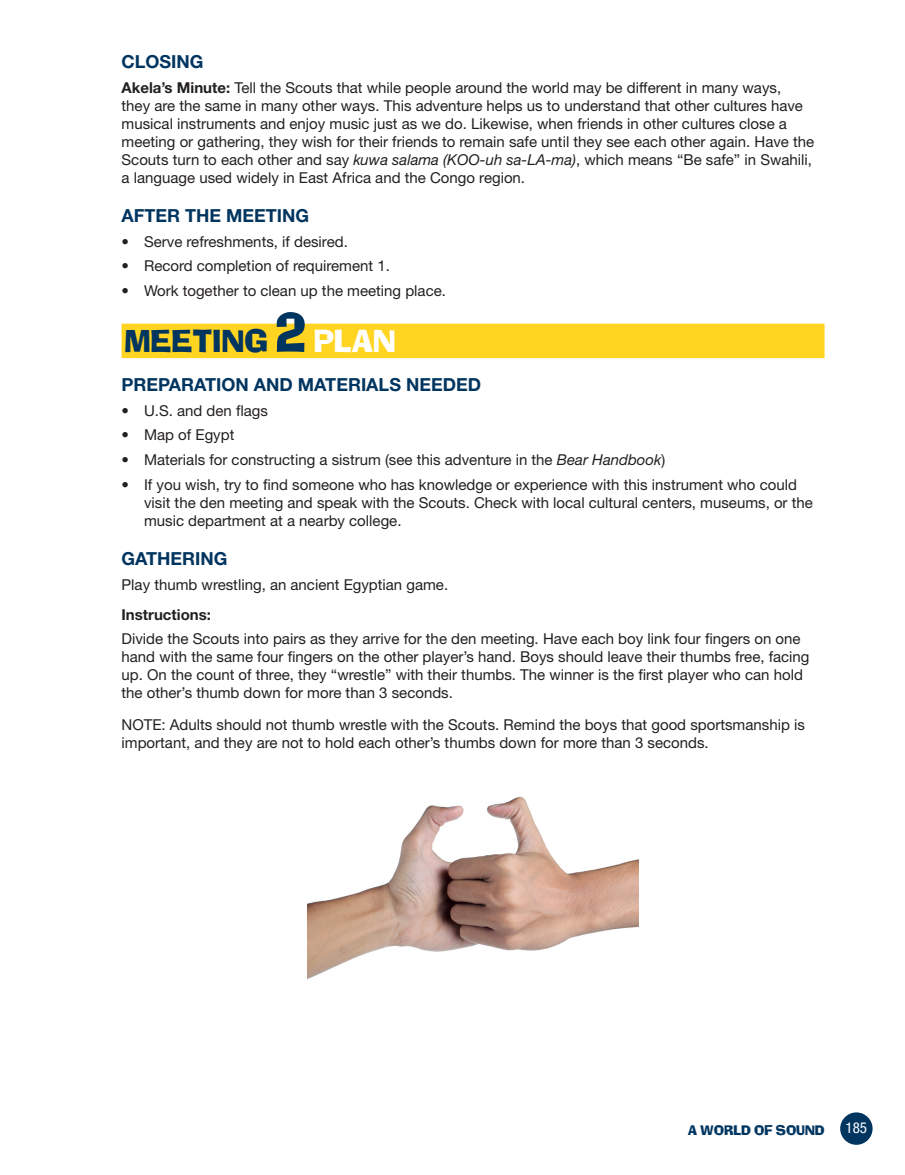
<style>
.page{position:relative;width:905px;height:1175px;background:#fff}
.page>*{position:absolute;margin:0;border:0;box-sizing:border-box;transform-origin:0 0}
.t1{font:34.5px "Ad Lib ICG";color:#003560}
.t2{font:700 18px "Helvetica Neue";color:#003560}
.t3{font:15px/18px "Helvetica Neue";color:#231f20}
.t4{font:15px "Ad Lib ICG";color:#003560}
.t5{font:700 15px "Helvetica Neue";color:#231f20}
.t6{font:condensed 15px "Helvetica Neue";color:#fff}
.s1{font-weight:700}
.s2{font-style:italic}
.s3{font-size:60px}
.s4{color:#fff}
</style>
<div class="page">
<div style="left:840px;top:1112px;width:32px;height:32px;background:#003560;border-radius:50%"></div>
<div style="left:122px;top:323px;width:702px;height:35px;background:#ffd521"></div>
<img style="left:307px;top:796px;width:331px;height:184px">
<p class="t2" style="left:122px;top:51px;width:84px">CLOSING</p>
<p class="t3" style="left:122px;top:78px;width:694px"><span class="s1">Akela’s Minute:</span> Tell the Scouts that while people around the world may be different in many ways,<br>they are the same in many other ways. This adventure helps us to understand that other cultures have musical instruments and enjoy music just as we do. Likewise, when friends in other cultures close a meeting or gathering, they wish for their friends to remain safe until they see each other again. Have the Scouts turn to each other and say <span class="s2">kuwa salama (KOO-uh sa-LA-ma)</span>, which means “Be safe” in Swahili, a language used widely in East Africa and the Congo region.</p>
<p class="t2" style="left:122px;top:204px;width:189px">AFTER THE MEETING</p>
<p class="t3" style="left:122px;top:232px;width:228px">• Serve refreshments, if desired.</p>
<p class="t3" style="left:122px;top:257px;width:270px">• Record completion of requirement 1.</p>
<p class="t3" style="left:122px;top:282px;width:326px">• Work together to clean up the meeting place.</p>
<h1 class="t1" style="left:124px;top:320px;width:272px">MEETING <span class="s3">2</span> <span class="s4">PLAN</span></h1>
<p class="t2" style="left:122px;top:373px;width:361px">PREPARATION AND MATERIALS NEEDED</p>
<p class="t3" style="left:122px;top:401px;width:148px">• U.S. and den flags</p>
<p class="t3" style="left:122px;top:426px;width:114px">• Map of Egypt</p>
<p class="t3" style="left:122px;top:450px;width:545px">• Materials for constructing a sistrum (see this adventure in the <span class="s2">Bear Handbook</span>)</p>
<p class="t3" style="left:144px;top:475px;width:670px;text-indent:-22px">• If you wish, try to find someone who has knowledge or experience with this instrument who could visit the den meeting and speak with the Scouts. Check with local cultural centers, museums, or the music department at a nearby college.</p>
<p class="t2" style="left:122px;top:547px;width:107px">GATHERING</p>
<p class="t3" style="left:122px;top:575px;width:328px">Play thumb wrestling, an ancient Egyptian game.</p>
<p class="t5" style="left:122px;top:605px;width:91px">Instructions:</p>
<p class="t3" style="left:122px;top:630px;width:689px">Divide the Scouts into pairs as they arrive for the den meeting. Have each boy link four fingers on one hand with the same four fingers on the other player’s hand. Boys should leave their thumbs free, facing up. On the count of three, they “wrestle” with their thumbs. The winner is the first player who can hold the other’s thumb down for more than 3 seconds.</p>
<p class="t3" style="left:122px;top:715px;width:684px">NOTE: Adults should not thumb wrestle with the Scouts. Remind the boys that good sportsmanship is important, and they are not to hold each other’s thumbs down for more than 3 seconds.</p>
<p class="t4" style="left:687px;top:1120px;width:99px">AWORLDOF SOUND</p>
<p class="t6" style="left:845px;top:1119px;width:23px">185</p>
</div>
